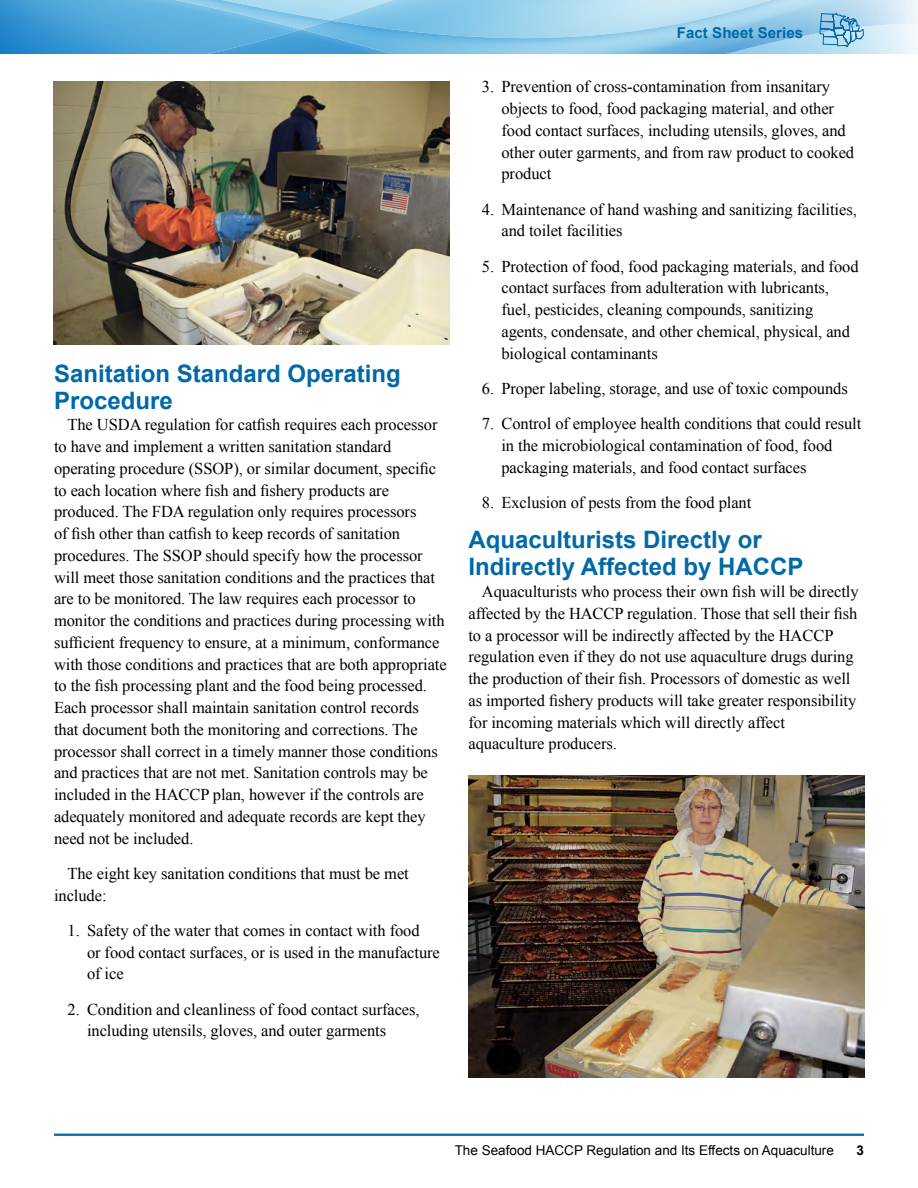
<style>
.page{position:relative;width:918px;height:1188px;background:#fff}
.page>*{position:absolute;margin:0;border:0;box-sizing:border-box;transform-origin:0 0}
.subhead_1{font:700 24px/27px "Arial";color:#0069a7}
.body_copy{font:16.5px/21.8px "Times New Roman";letter-spacing:-.005em;color:#000}
.t1{font:700 15px "Arial";letter-spacing:.005em;color:#0069a7}
.t2{font:13.5px "Arial";color:#000}
.t3{font:700 13.5px "Arial";color:#000}
</style>
<div class="page">
<img style="left:0;top:0;width:918px;height:54px">
<img style="left:726px;top:24px;width:192px;height:30px">
<img style="left:0;top:24px;width:13px;height:30px">
<img style="left:330px;top:0;width:473px;height:38px">
<img style="left:115px;top:0;width:215px;height:29px">
<img style="left:208px;top:29px;width:185px;height:25px">
<hr style="left:54px;top:1134px;width:810px;height:2px;background:#0069a7">
<svg style="left:820px;top:13px;width:44px;height:34px"></svg>
<img style="left:53px;top:81px;width:397px;height:264px">
<img style="left:468px;top:775px;width:397px;height:302px">
<p class="subhead_1" style="left:54px;top:360px;width:348px">Sanitation Standard Operating<br>Procedure</p>
<p class="body_copy" style="left:54px;top:414px;width:394px;text-indent:13px">The USDA regulation for catfish requires each processor to have and implement a written sanitation standard operating procedure (SSOP), or similar document, specific to each location where fish and fishery products are produced. The FDA regulation only requires processors<br>of fish other than catfish to keep records of sanitation procedures. The SSOP should specify how the processor will meet those sanitation conditions and the practices that are to be monitored. The law requires each processor to monitor the conditions and practices during processing with sufficient frequency to ensure, at a minimum, conformance with those conditions and practices that are both appropriate to the fish processing plant and the food being processed.<br>Each processor shall maintain sanitation control records that document both the monitoring and corrections. The processor shall correct in a timely manner those conditions and practices that are not met. Sanitation controls may be included in the HACCP plan, however if the controls are adequately monitored and adequate records are kept they need not be included.</p>
<p class="body_copy" style="left:54px;top:862px;width:356px;text-indent:13px">The eight key sanitation conditions that must be met include:</p>
<p class="body_copy" style="left:87px;top:919px;width:354px;text-indent:-20px">1. Safety of the water that comes in contact with food<br>or food contact surfaces, or is used in the manufacture of ice</p>
<p class="body_copy" style="left:87px;top:998px;width:334px;text-indent:-20px">2. Condition and cleanliness of food contact surfaces, including utensils, gloves, and outer garments</p>
<p class="t1" style="left:677px;top:23px;width:128px">Fact Sheet Series</p>
<p class="body_copy" style="left:501px;top:76px;width:354px;text-indent:-20px">3. Prevention of cross-contamination from insanitary objects to food, food packaging material, and other food contact surfaces, including utensils, gloves, and other outer garments, and from raw product to cooked product</p>
<p class="body_copy" style="left:501px;top:198px;width:357px;text-indent:-20px">4. Maintenance of hand washing and sanitizing facilities, and toilet facilities</p>
<p class="body_copy" style="left:501px;top:255px;width:359px;text-indent:-20px">5. Protection of food, food packaging materials, and food contact surfaces from adulteration with lubricants, fuel, pesticides, cleaning compounds, sanitizing agents, condensate, and other chemical, physical, and biological contaminants</p>
<p class="body_copy" style="left:482px;top:377px;width:367px">6. Proper labeling, storage, and use of toxic compounds</p>
<p class="body_copy" style="left:501px;top:413px;width:361px;text-indent:-20px">7. Control of employee health conditions that could result in the microbiological contamination of food, food packaging materials, and food contact surfaces</p>
<p class="body_copy" style="left:482px;top:491px;width:271px">8. Exclusion of pests from the food plant</p>
<p class="subhead_1" style="left:468px;top:527px;width:337px">Aquaculturists Directly or<br>Indirectly Affected by HACCP</p>
<p class="body_copy" style="left:468px;top:581px;width:392px;text-indent:13px">Aquaculturists who process their own fish will be directly affected by the HACCP regulation. Those that sell their fish to a processor will be indirectly affected by the HACCP regulation even if they do not use aquaculture drugs during the production of their fish. Processors of domestic as well as imported fishery products will take greater responsibility for incoming materials which will directly affect aquaculture producers.</p>
<p class="t2" style="left:455px;top:1142px;width:381px">The Seafood HACCP Regulation and Its Effects on Aquaculture</p>
<p class="t3" style="left:857px;top:1142px;width:9px">3</p>
</div>
